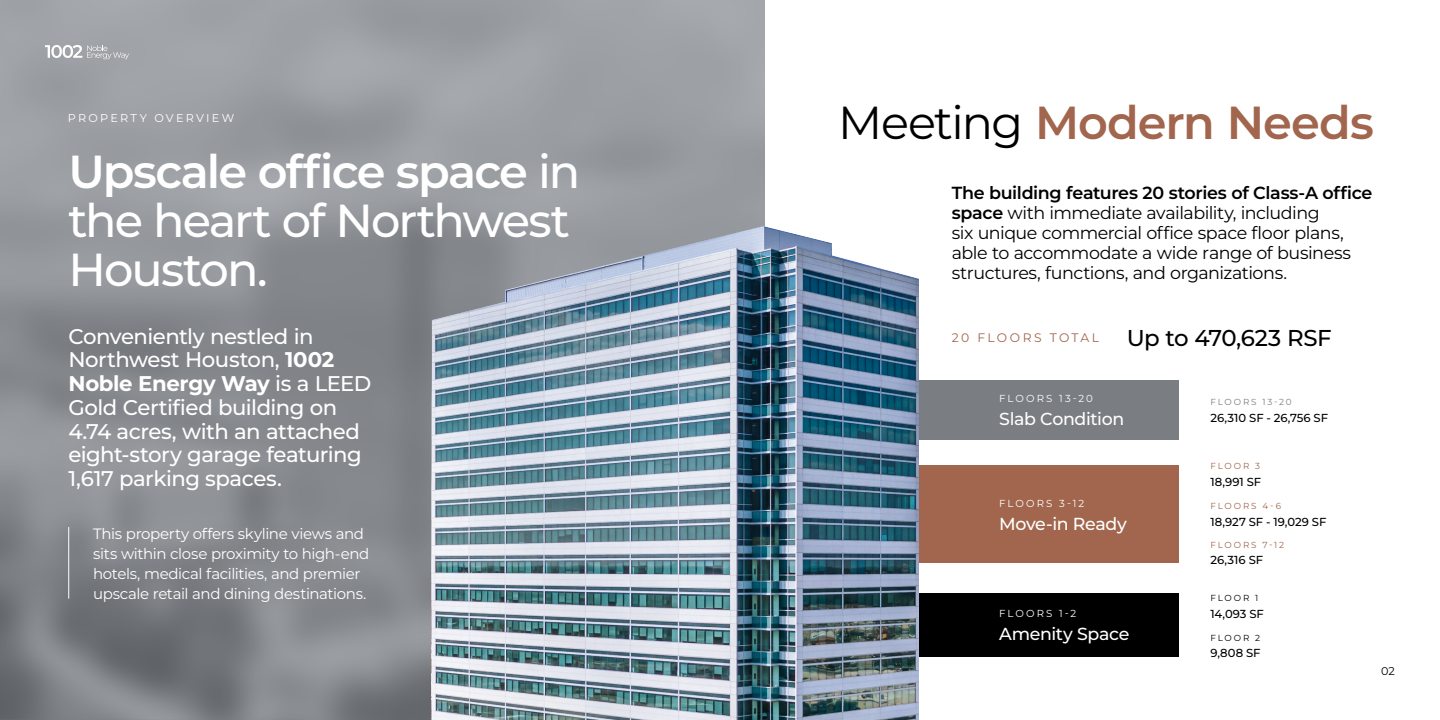
<style>
.page{position:relative;width:1440px;height:720px;background:#fff}
.page>*{position:absolute;margin:0;border:0;box-sizing:border-box;transform-origin:0 0}
.t1{font:500 46.25px/48.8px "Montserrat";letter-spacing:-.045em;color:#fff}
.t2{font:600 46.25px "Montserrat";letter-spacing:-.02em;color:#a1664d}
.t3{font:500 22.88px "Montserrat";letter-spacing:-.025em;color:#000}
.t4{font:500 21.25px/23.8px "Montserrat";letter-spacing:-.025em;color:#fff}
.t5{font:17.5px/20px "Montserrat";letter-spacing:-.025em;color:#000}
.t6{font:500 17.38px "Montserrat";letter-spacing:-.02em;color:#fff}
.t7{font:15px/20px "Montserrat";letter-spacing:-.025em;color:#fff}
.t8{font:12.38px "Montserrat";letter-spacing:.19em;color:#a1664d}
.t9{font:500 11.62px "Montserrat";letter-spacing:-.005em;color:#000}
.t10{font:11.25px "Montserrat";letter-spacing:.2em;color:#fff}
.t11{font:11.25px "Montserrat";color:#000}
.t12{font:10.12px "Montserrat";letter-spacing:.21em;color:#fff}
.t13{font:8.75px "Montserrat";letter-spacing:.215em;color:#a1664d}
.t14{font:8.75px "Montserrat";letter-spacing:.205em;color:#000}
.t15{font:8.75px "Montserrat";letter-spacing:.215em;color:#7a7d82}
.s1{font-weight:600}
.s2{font-weight:700}
.s3{font-weight:400;color:#000}
</style>
<div class="page">
<img style="left:0;top:0;width:765px;height:720px">
<svg style="left:45px;top:45px;width:84px;height:14px"></svg>
<div style="left:912px;top:593px;width:267px;height:64px;background:#000"></div>
<div style="left:912px;top:466px;width:267px;height:97px;background:#a1664d"></div>
<div style="left:912px;top:381px;width:267px;height:59px;background:#7a7d82"></div>
<img style="left:432px;top:227px;width:486px;height:493px">
<hr style="left:68px;top:527px;width:1px;height:72px;background:#fff">
<p class="t10" style="left:68px;top:111px;width:168px">PROPERTY OVERVIEW</p>
<p class="t1" style="left:68px;top:145px;width:513px"><span class="s1">Upscale office space</span> in the heart of Northwest<br>Houston.</p>
<p class="t4" style="left:68px;top:323px;width:304px">Conveniently nestled in<br>Northwest Houston, <span class="s2">1002<br>Noble Energy Way</span> is a LEED<br>Gold Certified building on<br>4.74 acres, with an attached</p>
<p class="t4" style="left:68px;top:442px;width:295px">eight-story garage featuring<br>1,617 parking spaces.</p>
<p class="t7" style="left:93px;top:523px;width:278px">This property offers skyline views and sits within close proximity to high-end hotels, medical facilities, and premier upscale retail and dining destinations.</p>
<p class="t2" style="left:838px;top:90px;width:537px"><span class="s3">Meeting</span> Modern Needs</p>
<p class="t5" style="left:952px;top:182px;width:422px"><span class="s1">The building features 20 stories of Class-A office space</span> with immediate availability, including<br>six unique commercial office space floor plans, able to accommodate a wide range of business structures, functions, and organizations.</p>
<p class="t8" style="left:952px;top:329px;width:149px">20 FLOORS TOTAL</p>
<p class="t3" style="left:1127px;top:322px;width:206px">Up to 470,623 RSF</p>
<p class="t12" style="left:999px;top:391px;width:95px">FLOORS 13-20</p>
<p class="t6" style="left:999px;top:407px;width:127px">Slab Condition</p>
<p class="t15" style="left:1210px;top:396px;width:83px">FLOORS 13-20</p>
<p class="t9" style="left:1210px;top:410px;width:119px">26,310 SF - 26,756 SF</p>
<p class="t13" style="left:1210px;top:460px;width:51px">FLOOR 3</p>
<p class="t9" style="left:1210px;top:474px;width:52px">18,991 SF</p>
<p class="t12" style="left:999px;top:497px;width:87px">FLOORS 3-12</p>
<p class="t13" style="left:1210px;top:500px;width:72px">FLOORS 4-6</p>
<p class="t6" style="left:999px;top:512px;width:129px">Move-in Ready</p>
<p class="t9" style="left:1210px;top:514px;width:117px">18,927 SF - 19,029 SF</p>
<p class="t13" style="left:1210px;top:539px;width:75px">FLOORS 7-12</p>
<p class="t9" style="left:1210px;top:552px;width:54px">26,316 SF</p>
<p class="t12" style="left:999px;top:606px;width:79px">FLOORS 1-2</p>
<p class="t6" style="left:999px;top:622px;width:132px">Amenity Space</p>
<p class="t14" style="left:1210px;top:592px;width:49px">FLOOR 1</p>
<p class="t9" style="left:1210px;top:605px;width:55px">14,093 SF</p>
<p class="t14" style="left:1210px;top:632px;width:51px">FLOOR 2</p>
<p class="t9" style="left:1210px;top:645px;width:52px">9,808 SF</p>
<p class="t11" style="left:1381px;top:663px;width:15px">02</p>
</div>
